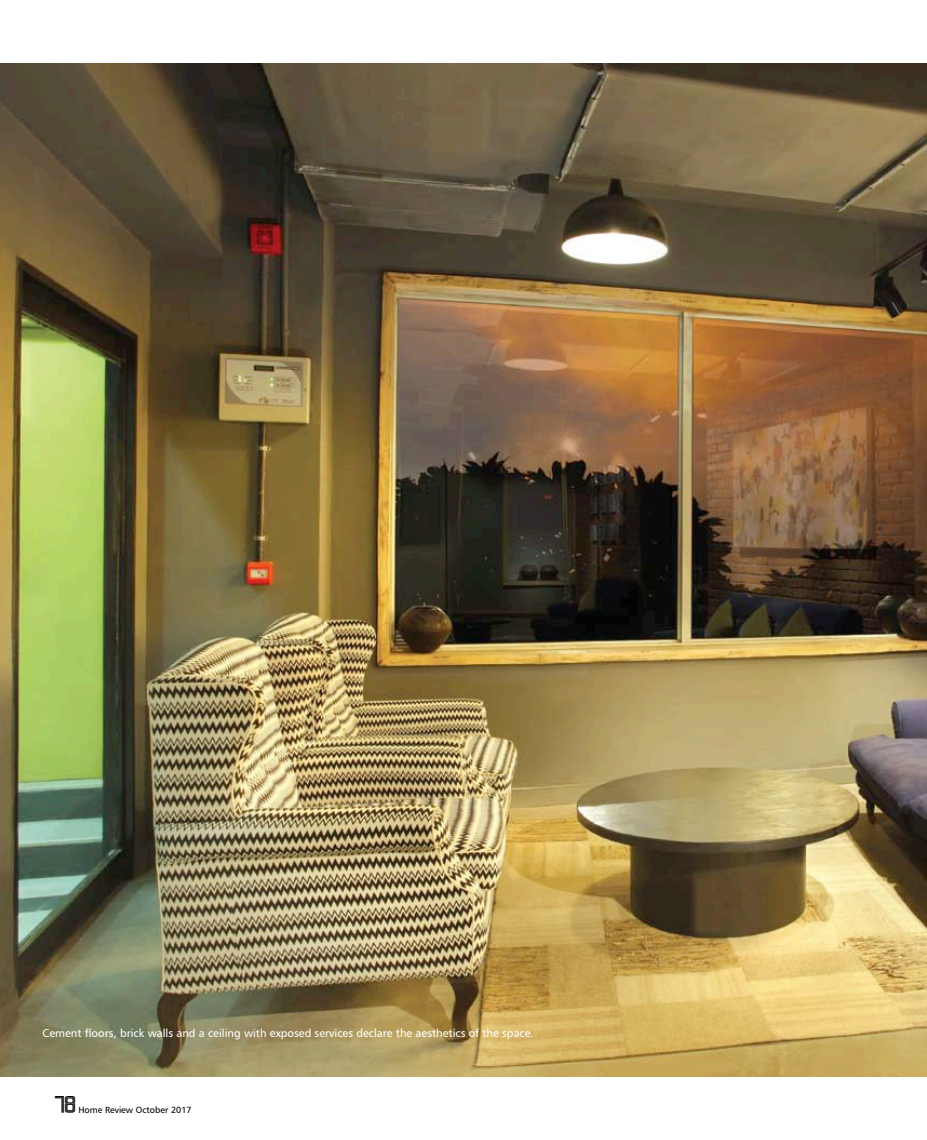
<style>
.page{position:relative;width:927px;height:1140px;background:#fff}
.page>*{position:absolute;margin:0;border:0;box-sizing:border-box;transform-origin:0 0}
.t1{font:18px "Perforama";color:#000}
.t2{font:11.25px "Humanist 777 BT Roman B";color:#fff}
.t3{font:9px "Humanist 777 BT Roman B";color:#000}
</style>
<div class="page">
<img style="left:0;top:64px;width:927px;height:1012px">
<p class="t2" style="left:43px;top:1026px;width:493px">Cement floors, brick walls and a ceiling with exposed services declare the aesthetics of the space.</p>
<p class="t1" style="left:54px;top:1092px;width:23px">78</p>
<p class="t3" style="left:78px;top:1103px;width:115px">Home Review October 2017</p>
</div>
